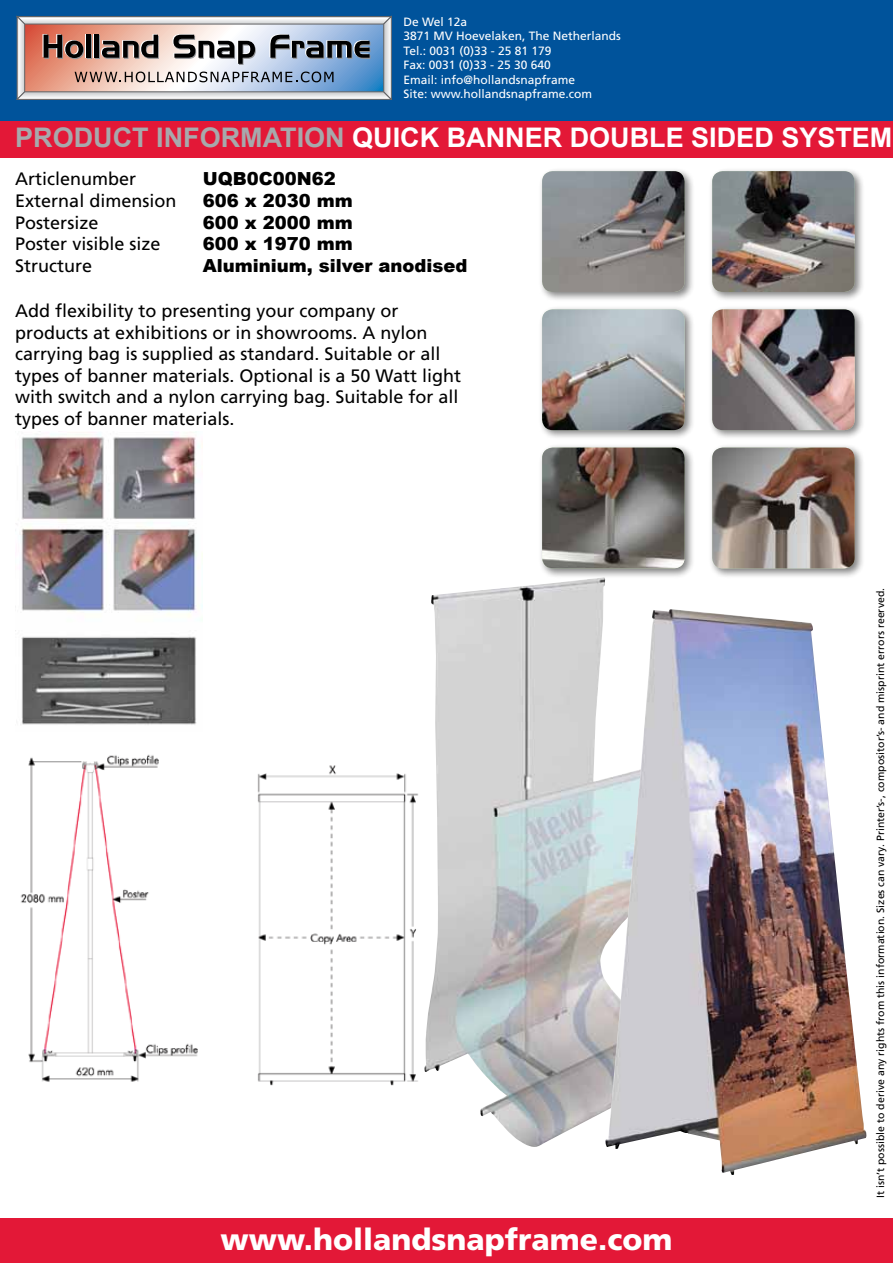
<style>
.page{position:relative;width:893px;height:1263px;background:#fff}
.page>*{position:absolute;margin:0;border:0;box-sizing:border-box;transform-origin:0 0}
.t1{font:900 30px "Frutiger";color:#fff}
.t2{font:700 27px "Arial";color:#fff}
.t3{font:18px/21.6px "Frutiger";color:#000}
.t4{font:900 18px "Arial";color:#000}
.t5{font:12px/14.4px "Frutiger";color:#fff}
.t6{font:10.5px "Frutiger";color:#000}
.s1{color:#a7a9ac}
</style>
<div class="page">
<img style="left:20px;top:754px;width:405px;height:332px">
<div style="left:1px;top:54px;width:892px;height:104px;background:#e31837"></div>
<div style="left:708px;top:167px;width:157px;height:135px;background:#000;opacity:.5"></div>
<img style="left:712px;top:171px;width:143px;height:121px">
<div style="left:708px;top:305px;width:157px;height:136px;background:#000;opacity:.5"></div>
<img style="left:712px;top:309px;width:143px;height:121px">
<div style="left:538px;top:167px;width:157px;height:135px;background:#000;opacity:.5"></div>
<img style="left:542px;top:171px;width:143px;height:121px">
<div style="left:538px;top:305px;width:157px;height:136px;background:#000;opacity:.5"></div>
<img style="left:542px;top:309px;width:143px;height:121px">
<div style="left:538px;top:443px;width:157px;height:136px;background:#000;opacity:.5"></div>
<img style="left:542px;top:448px;width:143px;height:120px">
<div style="left:708px;top:443px;width:157px;height:136px;background:#000;opacity:.5"></div>
<img style="left:712px;top:448px;width:143px;height:120px">
<div style="left:1px;top:0;width:892px;height:120px;background:#00539b"></div>
<svg style="left:17px;top:16px;width:375px;height:84px"></svg>
<div style="left:0;top:1218px;width:893px;height:45px;background:#e31837"></div>
<img style="left:425px;top:577px;width:261px;height:570px">
<img style="left:605px;top:609px;width:261px;height:566px">
<img style="left:15px;top:431px;width:187px;height:294px">
<p class="t5" style="left:404px;top:14px;width:219px">De Wel 12a<br>3871 MV Hoevelaken, The Netherlands<br>Tel.: 0031 (0)33 - 25 81 179<br>Fax: 0031 (0)33 - 25 30 640<br>Email: info@hollandsnapframe<br>Site: www.hollandsnapframe.com</p>
<h2 class="t2" style="left:15px;top:120px;width:878px"><span class="s1">PRODUCT INFORMATION</span> QUICK BANNER DOUBLE SIDED SYSTEM</h2>
<p class="t3" style="left:15px;top:168px;width:123px">Articlenumber</p>
<p class="t4" style="left:203px;top:169px;width:135px">UQB0C00N62</p>
<p class="t3" style="left:15px;top:190px;width:163px">External dimension</p>
<p class="t4" style="left:203px;top:191px;width:152px">606 x 2030 mm</p>
<p class="t3" style="left:15px;top:211px;width:85px">Postersize</p>
<p class="t4" style="left:203px;top:212px;width:152px">600 x 2000 mm</p>
<p class="t3" style="left:15px;top:233px;width:147px">Poster visible size</p>
<p class="t4" style="left:203px;top:234px;width:152px">600 x 1970 mm</p>
<p class="t3" style="left:15px;top:255px;width:79px">Structure</p>
<p class="t4" style="left:203px;top:255px;width:266px">Aluminium, silver anodised</p>
<p class="t3" style="left:15px;top:300px;width:447px">Add flexibility to presenting your company or products at exhibitions or in showrooms. A nylon carrying bag is supplied as standard. Suitable or all types of banner materials. Optional is a 50 Watt light with switch and a nylon carrying bag. Suitable for all types of banner materials.</p>
<h1 class="t1" style="left:221px;top:1222px;width:453px">www.hollandsnapframe.com</h1>
<p class="t6" style="left:874px;top:1198px;width:611px;rotate:-90deg">It isn’t possible to derive any rights from this information. Sizes can vary. Printer’s-, compositor’s- and misprint errors reerved.</p>
</div>
